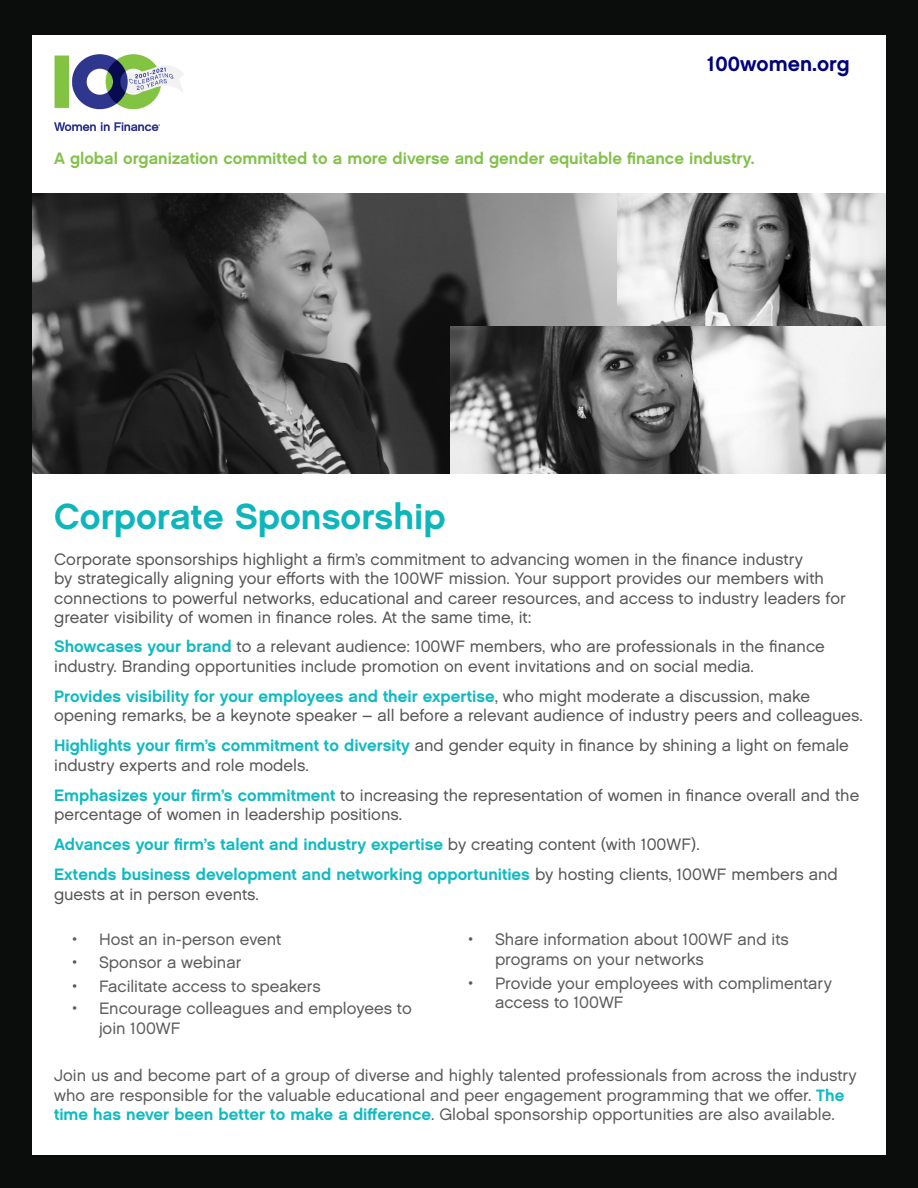
<style>
.page{position:relative;width:918px;height:1188px;background:#0b0d0d}
.page>*{position:absolute;margin:0;border:0;box-sizing:border-box;transform-origin:0 0}
.t1{font:36px "Chalet New York Nineteen Sixty";color:#0eb6bc}
.t2{font:21px "Chalet New York Nineteen Sixty";color:#000080}
.t3{font:16.5px/19.5px "Chalet London Nineteen Sixty";color:#575758}
.t4{font:16.5px/19.5px "Chalet London Nineteen Sixty";color:#5c5c5d}
.t5{font:16.5px "Chalet New York Nineteen Sixty";color:#84c24b}
.t6{font:16.5px "Chalet New York Nineteen Sixty";color:#11bac0}
.s1{font-family:"Chalet New York Nineteen Sixty";color:#11bac0}
.s2{font-family:"Chalet London Nineteen Sixty";color:#575758}
</style>
<div class="page">
<div style="left:33px;top:35px;width:853px;height:1119px;background:#fff"></div>
<img style="left:54px;top:55px;width:129px;height:75px">
<img style="left:32px;top:193px;width:585px;height:281px">
<img style="left:617px;top:193px;width:269px;height:133px">
<img style="left:450px;top:326px;width:436px;height:148px">
<p class="t2" style="left:707px;top:51px;width:144px">100women.org</p>
<p class="t5" style="left:54px;top:148px;width:702px">A global organization committed to a more diverse and gender equitable finance industry.</p>
<p class="t1" style="left:54px;top:494px;width:393px">Corporate Sponsorship</p>
<p class="t3" style="left:54px;top:549px;width:793px">Corporate sponsorships highlight a firm’s commitment to advancing women in the finance industry<br>by strategically aligning your efforts with the 100WF mission. Your support provides our members with connections to powerful networks, educational and career resources, and access to industry leaders for greater visibility of women in finance roles. At the same time, it:</p>
<p class="t3" style="left:54px;top:636px;width:772px"><span class="s1">Showcases your brand</span> to a relevant audience: 100WF members, who are professionals in the finance industry. Branding opportunities include promotion on event invitations and on social media.</p>
<p class="t3" style="left:54px;top:686px;width:810px"><span class="s1">Provides visibility for your employees and their expertise</span>, who might moderate a discussion, make opening remarks, be a keynote speaker – all before a relevant audience of industry peers and colleagues.</p>
<p class="t3" style="left:54px;top:735px;width:796px"><span class="s1">Highlights your firm’s commitment to diversity</span> and gender equity in finance by shining a light on female industry experts and role models.</p>
<p class="t3" style="left:54px;top:785px;width:807px"><span class="s1">Emphasizes your firm’s commitment</span> to increasing the representation of women in finance overall and the percentage of women in leadership positions.</p>
<p class="t6" style="left:54px;top:834px;width:647px">Advances your firm’s talent and industry expertise <span class="s2">by creating content (with 100WF).</span></p>
<p class="t3" style="left:54px;top:864px;width:785px"><span class="s1">Extends business development and networking opportunities</span> by hosting clients, 100WF members and guests at in person events.</p>
<p class="t4" style="left:72px;top:930px;width:211px">• Host an in-person event</p>
<p class="t4" style="left:72px;top:952px;width:171px">• Sponsor a webinar</p>
<p class="t4" style="left:72px;top:976px;width:250px">• Facilitate access to speakers</p>
<p class="t4" style="left:99px;top:999px;width:314px;text-indent:-27px">• Encourage colleagues and employees to join 100WF</p>
<p class="t4" style="left:495px;top:930px;width:295px;text-indent:-27px">• Share information about 100WF and its programs on your networks</p>
<p class="t4" style="left:495px;top:973px;width:338px;text-indent:-27px">• Provide your employees with complimentary access to 100WF</p>
<p class="t4" style="left:54px;top:1066px;width:804px">Join us and become part of a group of diverse and highly talented professionals from across the industry who are responsible for the valuable educational and peer engagement programming that we offer. <span class="s1">The time has never been better to make a difference</span>. Global sponsorship opportunities are also available.</p>
</div>
